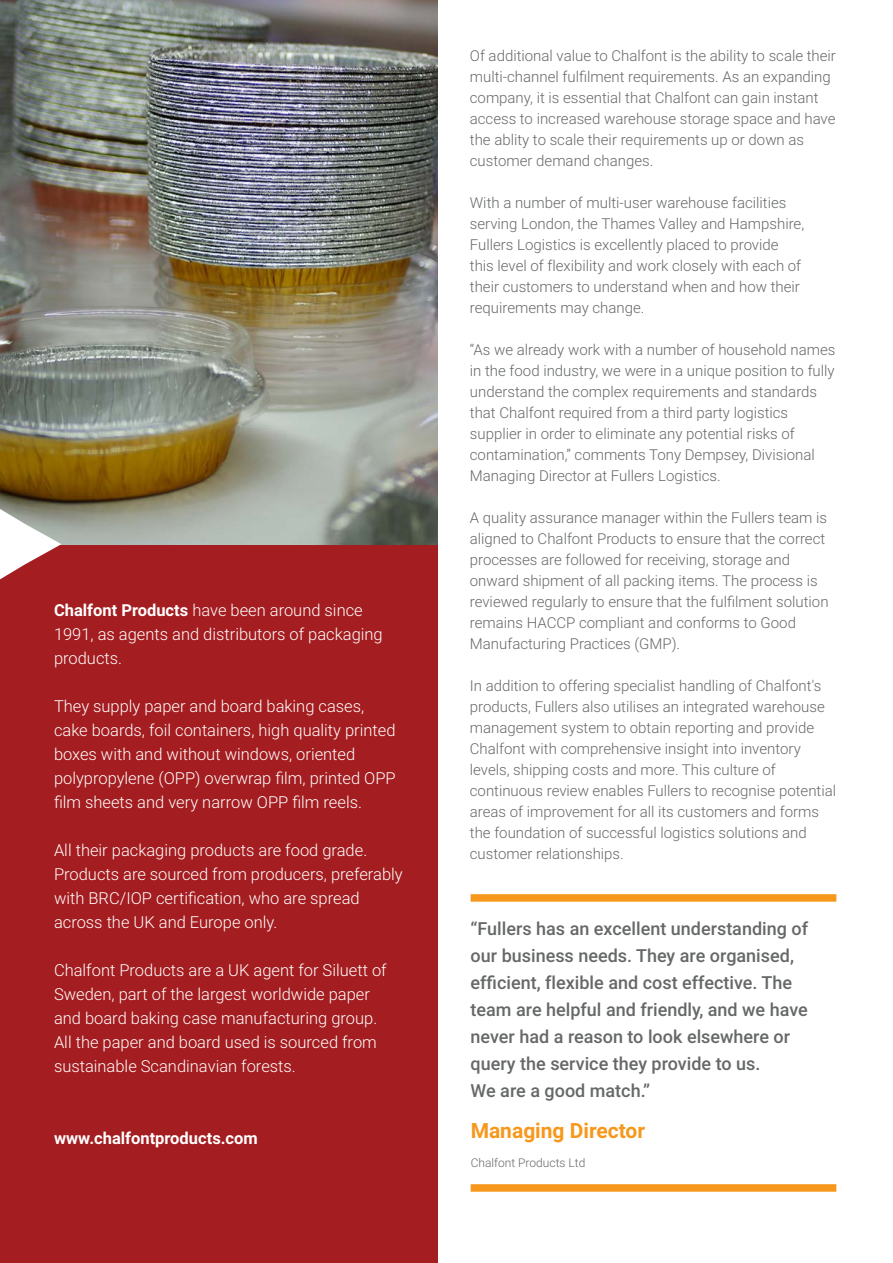
<style>
.page{position:relative;width:893px;height:1263px;background:#fff}
.page>*{position:absolute;margin:0;border:0;box-sizing:border-box;transform-origin:0 0}
.Intro_Copy{font:700 21px "Roboto";color:#f7981d}
.Intro_Copy-2{font:500 18px/27px "Roboto";color:#666868}
.Body_Copy_8pt{font:300 16.5px/24px "Roboto";color:#fff}
.Body_Copy_8pt-2{font:700 16.5px "Roboto";color:#fff}
.Intro_Copy-3{font:300 15px/21px "Roboto";color:#666868}
.Intro_Copy-4{font:300 12px "Roboto";color:#666868}
.s1{font-weight:700}
</style>
<div class="page">
<div style="left:0;top:0;width:437px;height:1263px;background:#a41d20"></div>
<img style="left:0;top:0;width:437px;height:544px">
<svg style="left:0;top:509px;width:61px;height:70px"></svg>
<div style="left:471px;top:894px;width:365px;height:8px;background:#f7981d"></div>
<div style="left:471px;top:1184px;width:365px;height:8px;background:#f7981d"></div>
<p class="Body_Copy_8pt" style="left:54px;top:597px;width:330px"><span class="s1">Chalfont Products</span> have been around since<br>1991, as agents and distributors of packaging products.</p>
<p class="Body_Copy_8pt" style="left:54px;top:693px;width:343px">They supply paper and board baking cases, cake boards, foil containers, high quality printed boxes with and without windows, oriented polypropylene (OPP) overwrap film, printed OPP film sheets and very narrow OPP film reels.</p>
<p class="Body_Copy_8pt" style="left:54px;top:837px;width:350px">All their packaging products are food grade.<br>Products are sourced from producers, preferably with BRC/IOP certification, who are spread across the UK and Europe only.</p>
<p class="Body_Copy_8pt" style="left:54px;top:957px;width:334px">Chalfont Products are a UK agent for Siluett of Sweden, part of the largest worldwide paper and board baking case manufacturing group.<br>All the paper and board used is sourced from sustainable Scandinavian forests.</p>
<p class="Body_Copy_8pt-2" style="left:54px;top:1126px;width:205px">www.chalfontproducts.com</p>
<p class="Intro_Copy-3" style="left:470px;top:44px;width:368px">Of additional value to Chalfont is the ability to scale their multi-channel fulfilment requirements. As an expanding company, it is essential that Chalfont can gain instant access to increased warehouse storage space and have the ablity to scale their requirements up or down as customer demand changes.</p>
<p class="Intro_Copy-3" style="left:470px;top:191px;width:336px">With a number of multi-user warehouse facilities serving London, the Thames Valley and Hampshire, Fullers Logistics is excellently placed to provide this level of flexibility and work closely with each of their customers to understand when and how their requirements may change.</p>
<p class="Intro_Copy-3" style="left:470px;top:338px;width:367px">“As we already work with a number of household names in the food industry, we were in a unique position to fully understand the complex requirements and standards that Chalfont required from a third party logistics supplier in order to eliminate any potential risks of contamination,” comments Tony Dempsey, Divisional Managing Director at Fullers Logistics.</p>
<p class="Intro_Copy-3" style="left:470px;top:506px;width:360px">A quality assurance manager within the Fullers team is aligned to Chalfont Products to ensure that the correct processes are followed for receiving, storage and onward shipment of all packing items. The process is reviewed regularly to ensure that the fulfilment solution remains HACCP compliant and conforms to Good Manufacturing Practices (GMP).</p>
<p class="Intro_Copy-3" style="left:470px;top:674px;width:368px">In addition to offering specialist handling of Chalfont's products, Fullers also utilises an integrated warehouse management system to obtain reporting and provide Chalfont with comprehensive insight into inventory levels, shipping costs and more. This culture of continuous review enables Fullers to recognise potential areas of improvement for all its customers and forms the foundation of successful logistics solutions and customer relationships.</p>
<p class="Intro_Copy-2" style="left:471px;top:914px;width:339px">“Fullers has an excellent understanding of our business needs. They are organised, efficient, flexible and cost effective. The team are helpful and friendly, and we have never had a reason to look elsewhere or query the service they provide to us.</p>
<p class="Intro_Copy-2" style="left:471px;top:1076px;width:181px">We are a good match.”</p>
<p class="Intro_Copy" style="left:471px;top:1116px;width:176px">Managing Director</p>
<p class="Intro_Copy-4" style="left:471px;top:1154px;width:116px">Chalfont Products Ltd</p>
</div>
